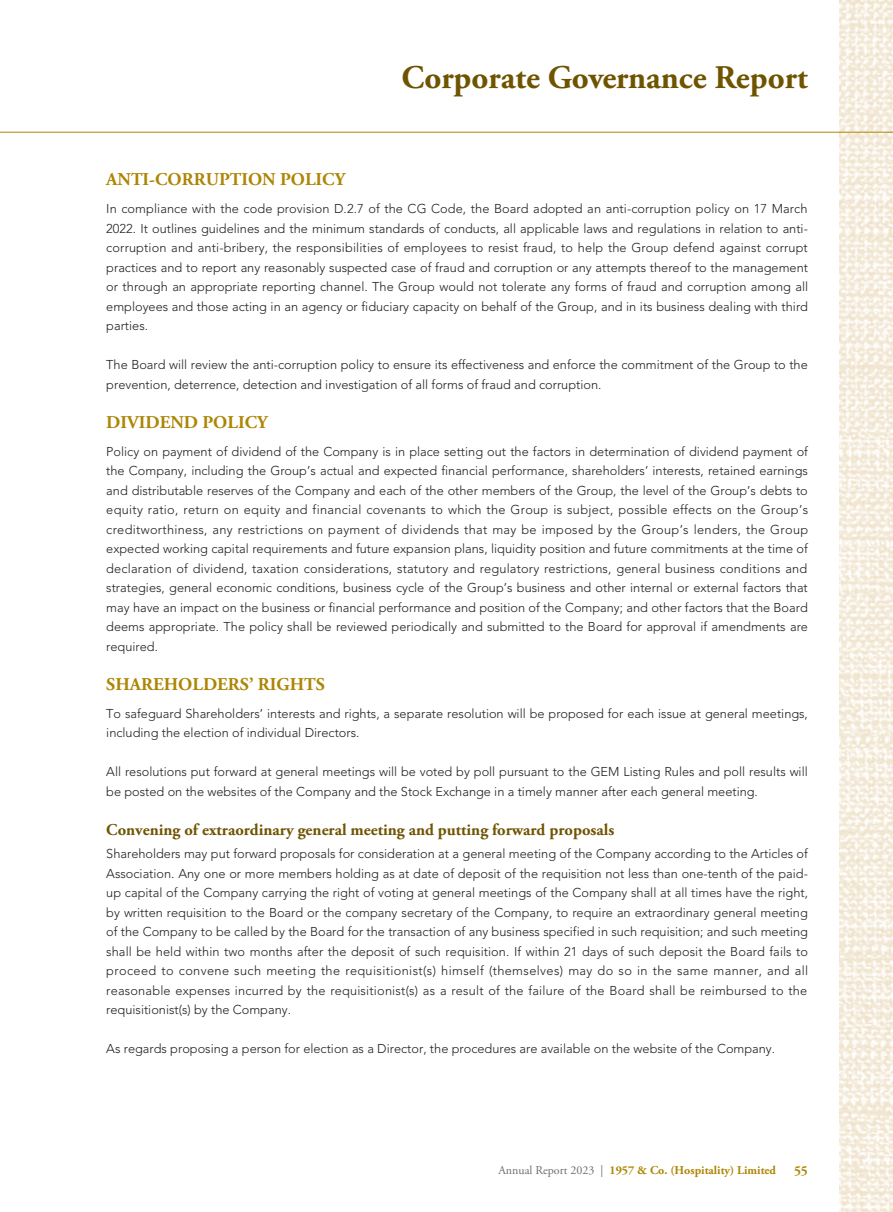
<style>
.page{position:relative;width:893px;height:1212px;background:#fff}
.page>*{position:absolute;margin:0;border:0;box-sizing:border-box;transform-origin:0 0}
.t1{font:700 33px "Adobe Garamond Pro";color:#6f5400}
.t2{font:700 18px "Adobe Garamond Pro";color:#ad8605}
.t3{font:700 16.5px "Adobe Garamond Pro";color:#6f5400}
.t4{font:700 13.5px "Adobe Garamond Pro";color:#ad8605}
.t5{font:300 12.75px/19.5px "Avenir LT Std";color:#231f20;text-align:justify}
.t6{font:700 12px "Adobe Garamond Pro";color:#ad8605}
.s1{font-weight:400;color:#6d6e70}
</style>
<div class="page">
<img style="left:840px;top:0;width:53px;height:1212px">
<hr style="left:0;top:132px;width:893px;height:1px;background:#ad8605">
<h1 class="t1" style="left:402px;top:64px;width:408px">Corporate Governance Report</h1>
<h2 class="t2" style="left:106px;top:172px;width:240px">ANTI-CORRUPTION POLICY</h2>
<p class="t5" style="left:106px;top:200px;width:703px">In compliance with the code provision D.2.7 of the CG Code, the Board adopted an anti-corruption policy on 17 March 2022. It outlines guidelines and the minimum standards of conducts, all applicable laws and regulations in relation to anti&shy;corruption and anti-bribery, the responsibilities of employees to resist fraud, to help the Group defend against corrupt practices and to report any reasonably suspected case of fraud and corruption or any attempts thereof to the management or through an appropriate reporting channel. The Group would not tolerate any forms of fraud and corruption among all employees and those acting in an agency or fiduciary capacity on behalf of the Group, and in its business dealing with third parties.</p>
<p class="t5" style="left:106px;top:356px;width:703px">The Board will review the anti-corruption policy to ensure its effectiveness and enforce the commitment of the Group to the prevention, deterrence, detection and investigation of all forms of fraud and corruption.</p>
<h2 class="t2" style="left:106px;top:414px;width:163px">DIVIDEND POLICY</h2>
<p class="t5" style="left:106px;top:442px;width:703px">Policy on payment of dividend of the Company is in place setting out the factors in determination of dividend payment of the Company, including the Group’s actual and expected financial performance, shareholders’ interests, retained earnings and distributable reserves of the Company and each of the other members of the Group, the level of the Group’s debts to equity ratio, return on equity and financial covenants to which the Group is subject, possible effects on the Group’s creditworthiness, any restrictions on payment of dividends that may be imposed by the Group’s lenders, the Group expected working capital requirements and future expansion plans, liquidity position and future commitments at the time of declaration of dividend, taxation considerations, statutory and regulatory restrictions, general business conditions and strategies, general economic conditions, business cycle of the Group’s business and other internal or external factors that may have an impact on the business or financial performance and position of the Company; and other factors that the Board deems appropriate. The policy shall be reviewed periodically and submitted to the Board for approval if amendments are required.</p>
<h2 class="t2" style="left:106px;top:676px;width:220px">SHAREHOLDERS’ RIGHTS</h2>
<p class="t5" style="left:106px;top:704px;width:703px">To safeguard Shareholders’ interests and rights, a separate resolution will be proposed for each issue at general meetings, including the election of individual Directors.</p>
<p class="t5" style="left:106px;top:763px;width:703px">All resolutions put forward at general meetings will be voted by poll pursuant to the GEM Listing Rules and poll results will be posted on the websites of the Company and the Stock Exchange in a timely manner after each general meeting.</p>
<p class="t3" style="left:106px;top:823px;width:509px">Convening of extraordinary general meeting and putting forward proposals</p>
<p class="t5" style="left:106px;top:845px;width:703px">Shareholders may put forward proposals for consideration at a general meeting of the Company according to the Articles of Association. Any one or more members holding as at date of deposit of the requisition not less than one-tenth of the paid&shy;up capital of the Company carrying the right of voting at general meetings of the Company shall at all times have the right, by written requisition to the Board or the company secretary of the Company, to require an extraordinary general meeting of the Company to be called by the Board for the transaction of any business specified in such requisition; and such meeting shall be held within two months after the deposit of such requisition. If within 21 days of such deposit the Board fails to proceed to convene such meeting the requisitionist(s) himself (themselves) may do so in the same manner, and all reasonable expenses incurred by the requisitionist(s) as a result of the failure of the Board shall be reimbursed to the requisitionist(s) by the Company.</p>
<p class="t5" style="left:106px;top:1040px;width:670px">As regards proposing a person for election as a Director, the procedures are available on the website of the Company.</p>
<p class="t6" style="left:498px;top:1165px;width:279px"><span class="s1">Annual Report 2023 |</span> 1957 &amp; Co. (Hospitality) Limited</p>
<p class="t4" style="left:794px;top:1165px;width:15px">55</p>
</div>
